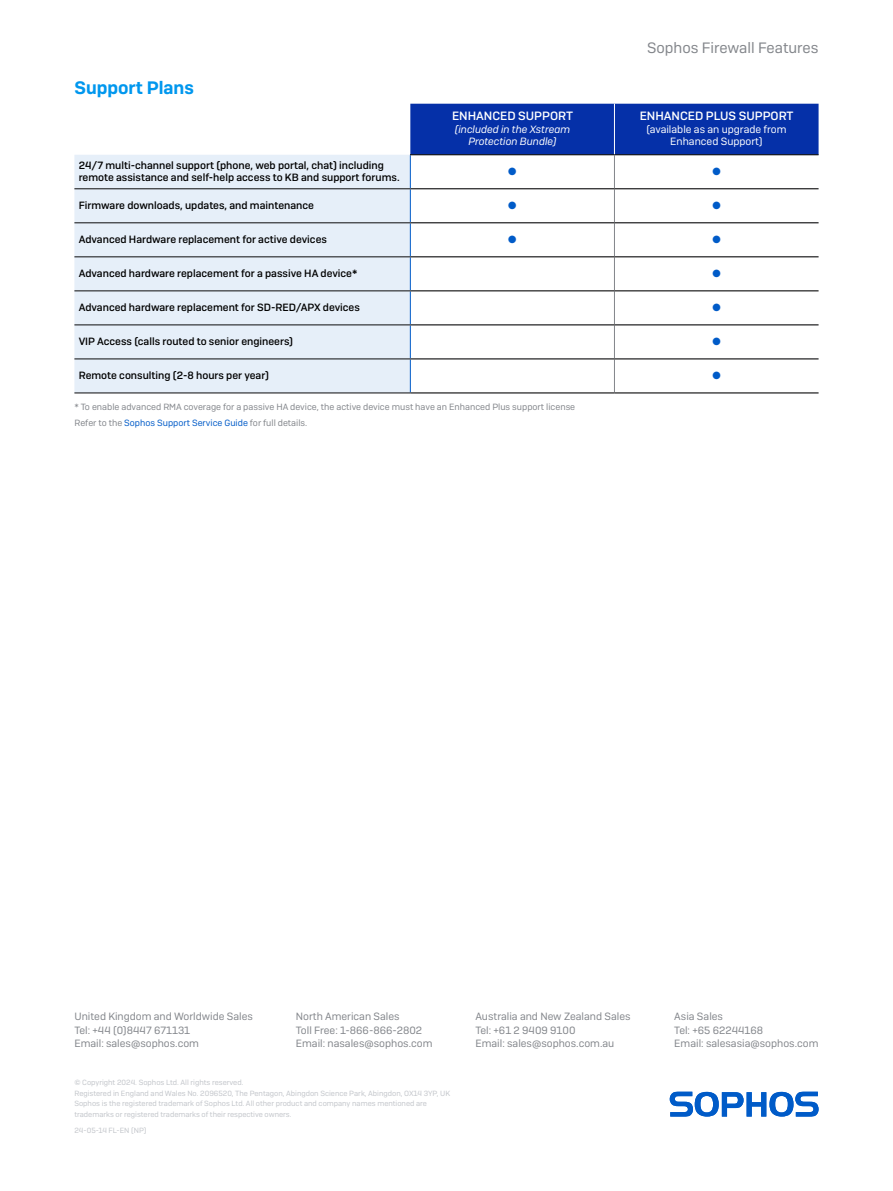
<style>
.page{position:relative;width:893px;height:1191px;background:#fff}
.page>*{position:absolute;margin:0;border:0;box-sizing:border-box;transform-origin:0 0}
.t1{font:600 18px "Sophos Sans";color:#0097ee}
.t2{font:15px "Sophos Sans";color:#83868b}
.t3{font:500 12px "Sophos Sans";color:#fff}
.t4{font:500 10.5px/12px "Sophos Sans";color:#000}
.t5{font:10.5px/13.5px "Sophos Sans";color:#83868b}
.t6{font:10.5px/12.6px "Sophos Sans";color:#fff;text-align:center}
.t7{font:italic 10.5px/12.6px "Sophos Sans";color:#fff;text-align:center}
.t8{font:10.5px "Zapf Dingbats ITC";color:#005bc8}
.t9{font:9px/16.2px "Sophos Sans";color:#83868b}
.t10{font:7.5px/10.5px "Sophos Sans";color:#c2c5ca}
.s1{color:#005bc8}
</style>
<div class="page">
<svg style="left:670px;top:1091px;width:149px;height:25px"></svg>
<div style="left:410px;top:104px;width:409px;height:50px;background:#0530a8"></div>
<div style="left:74px;top:155px;width:336px;height:237px;background:#e6eff9"></div>
<hr style="left:614px;top:155px;width:1px;height:33px;background:#83868b">
<hr style="left:614px;top:189px;width:1px;height:33px;background:#83868b">
<hr style="left:614px;top:223px;width:1px;height:33px;background:#83868b">
<hr style="left:614px;top:257px;width:1px;height:33px;background:#83868b">
<hr style="left:614px;top:291px;width:1px;height:33px;background:#83868b">
<hr style="left:614px;top:325px;width:1px;height:33px;background:#83868b">
<hr style="left:614px;top:359px;width:1px;height:33px;background:#83868b">
<hr style="left:410px;top:155px;width:1px;height:33px;background:#005bc8">
<hr style="left:410px;top:189px;width:1px;height:33px;background:#005bc8">
<hr style="left:410px;top:223px;width:1px;height:33px;background:#005bc8">
<hr style="left:410px;top:257px;width:1px;height:33px;background:#005bc8">
<hr style="left:410px;top:291px;width:1px;height:33px;background:#005bc8">
<hr style="left:410px;top:325px;width:1px;height:33px;background:#005bc8">
<hr style="left:410px;top:359px;width:1px;height:33px;background:#005bc8">
<hr style="left:410px;top:154px;width:204px;height:1px;background:#0d0d0e">
<hr style="left:410px;top:188px;width:204px;height:1px;background:#0d0d0e">
<hr style="left:410px;top:222px;width:204px;height:1px;background:#0d0d0e">
<hr style="left:410px;top:256px;width:204px;height:1px;background:#0d0d0e">
<hr style="left:410px;top:290px;width:204px;height:1px;background:#0d0d0e">
<hr style="left:410px;top:324px;width:204px;height:1px;background:#0d0d0e">
<hr style="left:410px;top:358px;width:204px;height:1px;background:#0d0d0e">
<hr style="left:410px;top:392px;width:204px;height:1px;background:#0d0d0e">
<hr style="left:614px;top:154px;width:205px;height:1px;background:#0d0d0e">
<hr style="left:614px;top:188px;width:205px;height:1px;background:#0d0d0e">
<hr style="left:614px;top:222px;width:205px;height:1px;background:#0d0d0e">
<hr style="left:614px;top:256px;width:205px;height:1px;background:#0d0d0e">
<hr style="left:614px;top:290px;width:205px;height:1px;background:#0d0d0e">
<hr style="left:614px;top:324px;width:205px;height:1px;background:#0d0d0e">
<hr style="left:614px;top:358px;width:205px;height:1px;background:#0d0d0e">
<hr style="left:614px;top:392px;width:205px;height:1px;background:#0d0d0e">
<hr style="left:74px;top:188px;width:336px;height:1px;background:#242527">
<hr style="left:74px;top:222px;width:336px;height:1px;background:#242527">
<hr style="left:74px;top:256px;width:336px;height:1px;background:#242527">
<hr style="left:74px;top:290px;width:336px;height:1px;background:#242527">
<hr style="left:74px;top:324px;width:336px;height:1px;background:#242527">
<hr style="left:74px;top:358px;width:336px;height:1px;background:#242527">
<hr style="left:74px;top:392px;width:336px;height:1px;background:#242527">
<hr style="left:614px;top:104px;width:1px;height:50px;background:#fff">
<h1 class="t1" style="left:74px;top:76px;width:121px">Support Plans</h1>
<p class="t3" style="left:452px;top:109px;width:122px">ENHANCED SUPPORT</p>
<p class="t7" style="left:455px;top:123px;width:117px">(included in the Xstream<br>Protection Bundle)</p>
<h2 class="t2" style="left:647px;top:39px;width:173px">Sophos Firewall Features</h2>
<p class="t3" style="left:640px;top:109px;width:155px">ENHANCED PLUS SUPPORT</p>
<p class="t6" style="left:646px;top:123px;width:142px">(available as an upgrade from<br>Enhanced Support)</p>
<p class="t4" style="left:79px;top:159px;width:322px">24/7 multi-channel support (phone, web portal, chat) including remote assistance and self-help access to KB and support forums.</p>
<p class="t8" style="left:508px;top:166px;width:10px">●</p>
<p class="t8" style="left:712px;top:166px;width:10px">●</p>
<p class="t4" style="left:79px;top:199px;width:237px">Firmware downloads, updates, and maintenance</p>
<p class="t8" style="left:508px;top:200px;width:10px">●</p>
<p class="t8" style="left:712px;top:200px;width:10px">●</p>
<p class="t4" style="left:79px;top:233px;width:250px">Advanced Hardware replacement for active devices</p>
<p class="t8" style="left:508px;top:234px;width:10px">●</p>
<p class="t8" style="left:712px;top:234px;width:10px">●</p>
<p class="t4" style="left:79px;top:267px;width:280px">Advanced hardware replacement for a passive HA device*</p>
<p class="t8" style="left:712px;top:268px;width:10px">●</p>
<p class="t4" style="left:79px;top:301px;width:283px">Advanced hardware replacement for SD-RED/APX devices</p>
<p class="t8" style="left:712px;top:302px;width:10px">●</p>
<p class="t4" style="left:79px;top:335px;width:216px">VIP Access (calls routed to senior engineers)</p>
<p class="t8" style="left:712px;top:336px;width:10px">●</p>
<p class="t4" style="left:79px;top:369px;width:192px">Remote consulting (2-8 hours per year)</p>
<p class="t8" style="left:712px;top:370px;width:10px">●</p>
<p class="t9" style="left:74px;top:398px;width:502px">* To enable advanced RMA coverage for a passive HA device, the active device must have an Enhanced Plus support license<br>Refer to the <span class="s1">Sophos Support Service Guide</span> for full details.</p>
<p class="t5" style="left:74px;top:1009px;width:180px">United Kingdom and Worldwide Sales<br>Tel: +44 (0)8447 671131<br>Email: sales@sophos.com</p>
<p class="t5" style="left:296px;top:1009px;width:138px">North American Sales<br>Toll Free: 1-866-866-2802<br>Email: nasales@sophos.com</p>
<p class="t5" style="left:475px;top:1009px;width:157px">Australia and New Zealand Sales<br>Tel: +61 2 9409 9100<br>Email: sales@sophos.com.au</p>
<p class="t5" style="left:674px;top:1009px;width:146px">Asia Sales<br>Tel: +65 62244168<br>Email: salesasia@sophos.com</p>
<p class="t10" style="left:74px;top:1077px;width:377px">© Copyright 2024. Sophos Ltd. All rights reserved.<br>Registered in England and Wales No. 2096520, The Pentagon, Abingdon Science Park, Abingdon, OX14 3YP, UK Sophos is the registered trademark of Sophos Ltd. All other product and company names mentioned are trademarks or registered trademarks of their respective owners.</p>
<p class="t10" style="left:74px;top:1124px;width:73px">24-05-14 FL-EN (NP)</p>
</div>
